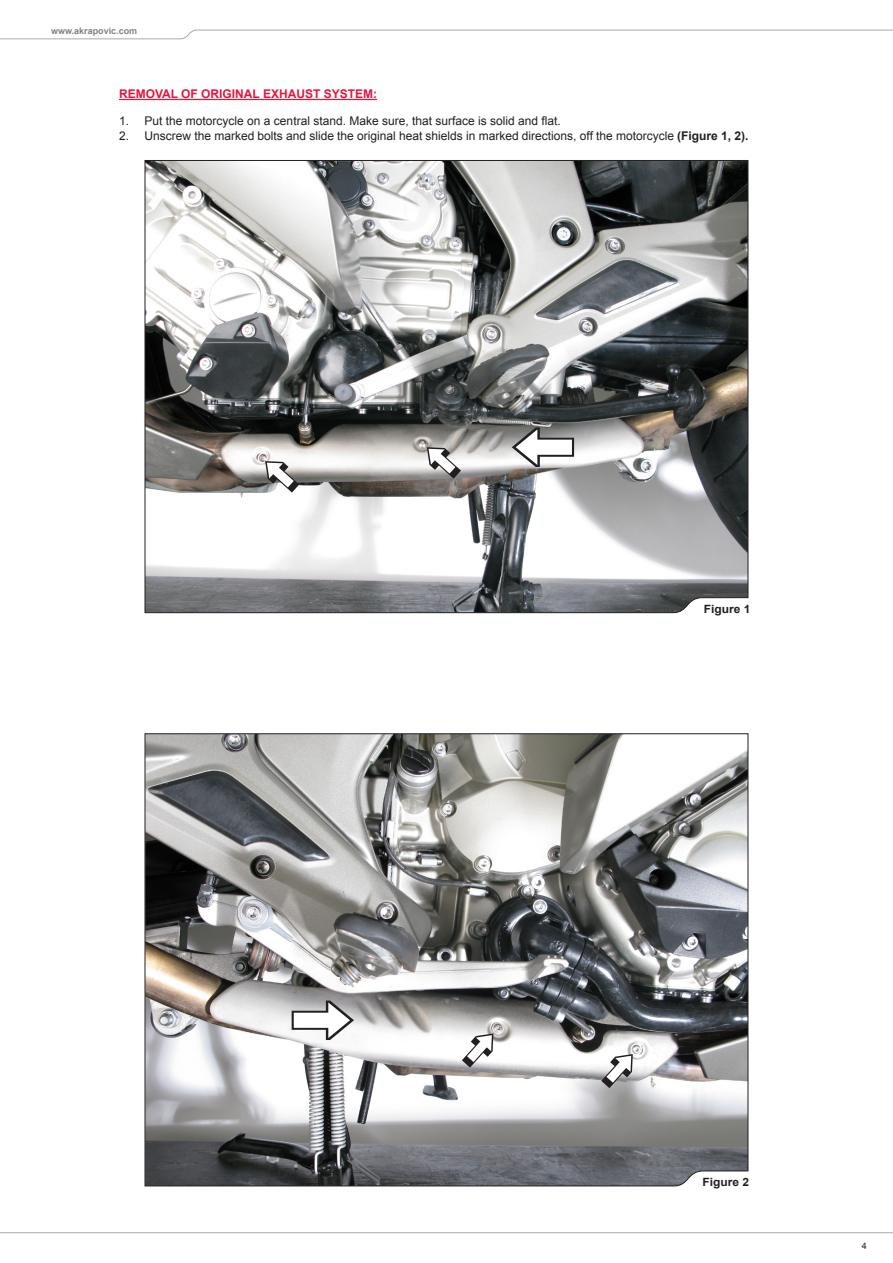
<style>
.page{position:relative;width:893px;height:1263px;background:#fff}
.page>*{position:absolute;margin:0;border:0;box-sizing:border-box;transform-origin:0 0}
.body_txt_bold{font:12px "Arial";color:#231f20}
.t1{font:700 12px "Arial";color:#e2173d}
.body_txt_bold-2{font:700 11.4px "Arial";color:#231f20;scale:1.05 1}
.t2{font:700 9px "Arial";color:#808285}
.t3{font:9px "Arial";color:#231f20}
.s1{font-weight:700}
</style>
<div class="page">
<svg style="left:144px;top:160px;width:605px;height:453px"></svg>
<svg style="left:144px;top:733px;width:605px;height:454px"></svg>
<svg style="left:265px;top:461px;width:34px;height:32px"></svg>
<svg style="left:427px;top:447px;width:34px;height:32px"></svg>
<svg style="left:462px;top:1033px;width:31px;height:34px"></svg>
<svg style="left:601px;top:1054px;width:32px;height:34px"></svg>
<svg style="left:512px;top:427px;width:62px;height:40px"></svg>
<svg style="left:292px;top:1000px;width:62px;height:40px"></svg>
<svg style="left:0;top:29px;width:893px;height:10px"></svg>
<svg style="left:0;top:1232px;width:893px;height:2px;background:#d3d3d5"></svg>
<hr style="left:119px;top:99px;width:258px;height:1px;background:#e2173d">
<p class="t2" style="left:51px;top:25px;width:88px">www.akrapovic.com</p>
<p class="t1" style="left:119px;top:86px;width:260px">REMOVAL OF ORIGINAL EXHAUST SYSTEM:</p>
<p class="body_txt_bold" style="left:119px;top:113px;width:12px">1.</p>
<p class="body_txt_bold" style="left:119px;top:128px;width:12px">2.</p>
<p class="body_txt_bold" style="left:145px;top:113px;width:418px">Put the motorcycle on a central stand. Make sure, that surface is solid and flat.</p>
<p class="body_txt_bold" style="left:145px;top:128px;width:605px">Unscrew the marked bolts and slide the original heat shields in marked directions, off the motorcycle <span class="s1">(Figure 1, 2).</span></p>
<p class="body_txt_bold-2" style="left:704px;top:601px;width:46px">Figure 1</p>
<p class="body_txt_bold-2" style="left:702px;top:1175px;width:46px">Figure 2</p>
<p class="t3" style="left:862px;top:1240px;width:7px">4</p>
</div>
